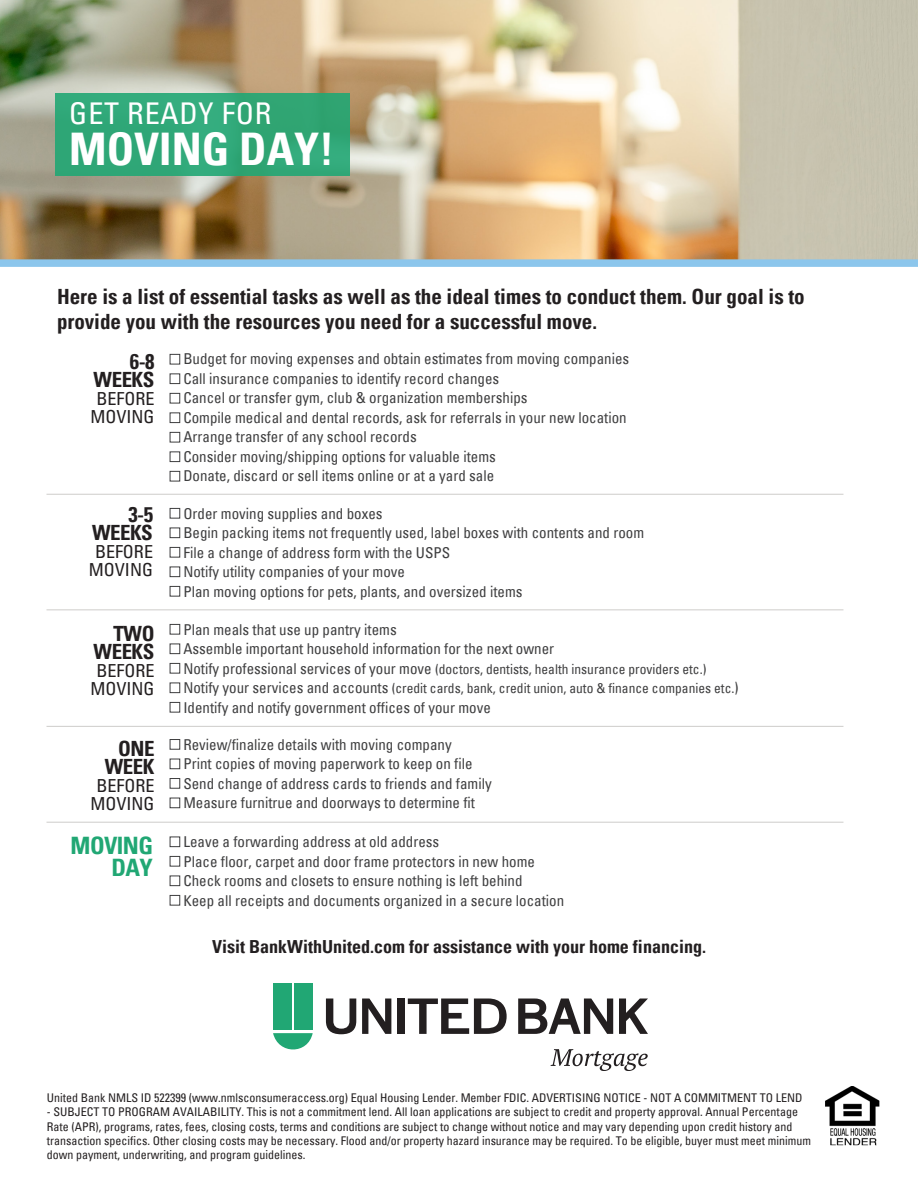
<style>
.page{position:relative;width:918px;height:1188px;background:#fff}
.page>*{position:absolute;margin:0;border:0;box-sizing:border-box;transform-origin:0 0}
.t1{font:700 condensed 45px "Univers";color:#fff}
.t2{font:condensed 30px "Univers";letter-spacing:.025em;color:#fff}
.t3{font:700 condensed 24px/22.5px "Univers";letter-spacing:-.025em;color:#21a774;text-align:right}
.t4{font:700 condensed 21px/25.2px "Univers";color:#231f20}
.t5{font:700 condensed 21px/18px "Univers";letter-spacing:-.025em;color:#231f20;text-align:right}
.t6{font:700 condensed 18px "Univers";color:#231f20}
.t7{font:condensed 18px/18px "Univers";color:#231f20;text-align:center}
.t8{font:condensed 15px "Univers";color:#3e3e3f}
.t9{font:condensed 13.5px "Univers";color:#3e3e3f}
.t10{font:condensed 12px/14.4px "Univers";color:#231f20}
.s1{font-size:15px}
</style>
<div class="page">
<img style="left:0;top:0;width:918px;height:259px">
<div style="left:170px;top:354px;width:10px;height:10px;border:1px solid #3e3e3f"></div>
<div style="left:170px;top:373px;width:10px;height:11px;border:1px solid #3e3e3f"></div>
<div style="left:170px;top:393px;width:10px;height:10px;border:1px solid #3e3e3f"></div>
<div style="left:170px;top:412px;width:10px;height:11px;border:1px solid #3e3e3f"></div>
<div style="left:170px;top:432px;width:10px;height:10px;border:1px solid #3e3e3f"></div>
<div style="left:170px;top:451px;width:10px;height:11px;border:1px solid #3e3e3f"></div>
<div style="left:170px;top:471px;width:10px;height:10px;border:1px solid #3e3e3f"></div>
<div style="left:170px;top:508px;width:10px;height:11px;border:1px solid #3e3e3f"></div>
<div style="left:170px;top:528px;width:10px;height:10px;border:1px solid #3e3e3f"></div>
<div style="left:170px;top:547px;width:10px;height:11px;border:1px solid #3e3e3f"></div>
<div style="left:170px;top:567px;width:10px;height:10px;border:1px solid #3e3e3f"></div>
<div style="left:170px;top:586px;width:10px;height:11px;border:1px solid #3e3e3f"></div>
<div style="left:170px;top:624px;width:10px;height:11px;border:1px solid #3e3e3f"></div>
<div style="left:170px;top:644px;width:10px;height:10px;border:1px solid #3e3e3f"></div>
<div style="left:170px;top:663px;width:10px;height:11px;border:1px solid #3e3e3f"></div>
<div style="left:170px;top:683px;width:10px;height:10px;border:1px solid #3e3e3f"></div>
<div style="left:170px;top:702px;width:10px;height:11px;border:1px solid #3e3e3f"></div>
<div style="left:170px;top:837px;width:10px;height:10px;border:1px solid #3e3e3f"></div>
<div style="left:170px;top:856px;width:10px;height:11px;border:1px solid #3e3e3f"></div>
<div style="left:170px;top:876px;width:10px;height:10px;border:1px solid #3e3e3f"></div>
<div style="left:170px;top:895px;width:10px;height:11px;border:1px solid #3e3e3f"></div>
<div style="left:170px;top:739px;width:10px;height:11px;border:1px solid #3e3e3f"></div>
<div style="left:170px;top:759px;width:10px;height:10px;border:1px solid #3e3e3f"></div>
<div style="left:170px;top:778px;width:10px;height:11px;border:1px solid #3e3e3f"></div>
<div style="left:170px;top:798px;width:10px;height:10px;border:1px solid #3e3e3f"></div>
<div style="left:55px;top:93px;width:295px;height:83px;background:#30a777"></div>
<div style="left:0;top:259px;width:918px;height:8px;background:#8cc6ec"></div>
<img style="left:825px;top:1087px;width:55px;height:59px">
<svg style="left:326px;top:999px;width:30px;height:35px"></svg>
<div style="left:397px;top:999px;width:8px;height:35px;background:#231f20"></div>
<svg style="left:408px;top:999px;width:99px;height:35px"></svg>
<svg style="left:619px;top:999px;width:29px;height:35px"></svg>
<svg style="left:362px;top:999px;width:29px;height:35px"></svg>
<svg style="left:518px;top:999px;width:95px;height:35px"></svg>
<svg style="left:273px;top:1033px;width:40px;height:17px"></svg>
<div style="left:273px;top:983px;width:18px;height:47px;background:#21a774"></div>
<div style="left:294px;top:983px;width:19px;height:47px;background:#21a774"></div>
<svg style="left:551px;top:1049px;width:97px;height:22px"></svg>
<hr style="left:46px;top:494px;width:797px;height:1px;background:#ceccca">
<hr style="left:46px;top:609px;width:797px;height:1px;background:#ceccca">
<hr style="left:46px;top:726px;width:797px;height:1px;background:#ceccca">
<hr style="left:46px;top:822px;width:797px;height:1px;background:#ceccca">
<p class="t2" style="left:69px;top:94px;width:204px">GET READY FOR</p>
<p class="t1" style="left:69px;top:121px;width:267px">MOVING DAY!</p>
<p class="t4" style="left:57px;top:284px;width:749px">Here is a list of essential tasks as well as the ideal times to conduct them. Our goal is to provide you with the resources you need for a successful move.</p>
<p class="t8" style="left:183px;top:349px;width:447px">Budget for moving expenses and obtain estimates from moving companies</p>
<p class="t8" style="left:183px;top:369px;width:317px">Call insurance companies to identify record changes</p>
<p class="t8" style="left:183px;top:388px;width:346px">Cancel or transfer gym, club &amp; organization memberships</p>
<p class="t8" style="left:183px;top:408px;width:445px">Compile medical and dental records, ask for referrals in your new location</p>
<p class="t8" style="left:183px;top:427px;width:235px">Arrange transfer of any school records</p>
<p class="t8" style="left:183px;top:447px;width:314px">Consider moving/shipping options for valuable items</p>
<p class="t8" style="left:183px;top:466px;width:312px">Donate, discard or sell items online or at a yard sale</p>
<p class="t8" style="left:183px;top:503px;width:201px">Order moving supplies and boxes</p>
<p class="t8" style="left:183px;top:523px;width:462px">Begin packing items not frequently used, label boxes with contents and room</p>
<p class="t8" style="left:183px;top:542px;width:268px">File a change of address form with the USPS</p>
<p class="t8" style="left:183px;top:562px;width:223px">Notify utility companies of your move</p>
<p class="t8" style="left:183px;top:581px;width:341px">Plan moving options for pets, plants, and oversized items</p>
<p class="t8" style="left:183px;top:619px;width:215px">Plan meals that use up pantry items</p>
<p class="t8" style="left:183px;top:639px;width:372px">Assemble important household information for the next owner</p>
<p class="t9" style="left:183px;top:660px;width:525px"><span class="s1">Notify professional services of your move</span> (doctors, dentists, health insurance providers etc.)</p>
<p class="t9" style="left:183px;top:679px;width:557px"><span class="s1">Notify your services and accounts</span> (credit cards, bank, credit union, auto &amp; finance companies etc.<span class="s1">)</span></p>
<p class="t8" style="left:183px;top:697px;width:309px">Identify and notify government offices of your move</p>
<p class="t4" style="left:130px;top:349px;width:26px">6-8</p>
<p class="t4" style="left:94px;top:367px;width:62px">WEEKS</p>
<p class="t7" style="left:90px;top:389px;width:66px">BEFORE<br>MOVING</p>
<p class="t4" style="left:128px;top:502px;width:26px">3-5</p>
<p class="t4" style="left:92px;top:520px;width:62px">WEEKS</p>
<p class="t7" style="left:89px;top:542px;width:66px">BEFORE<br>MOVING</p>
<p class="t5" style="left:94px;top:624px;width:62px">TWO<br>WEEKS</p>
<p class="t7" style="left:90px;top:661px;width:66px">BEFORE<br>MOVING</p>
<p class="t4" style="left:105px;top:739px;width:51px;line-height:18px;text-align:right">ONE<br>WEEK</p>
<p class="t7" style="left:90px;top:776px;width:66px">BEFORE<br>MOVING</p>
<p class="t3" style="left:71px;top:834px;width:84px">MOVING<br>DAY</p>
<p class="t8" style="left:183px;top:734px;width:270px">Review/finalize details with moving company</p>
<p class="t8" style="left:183px;top:754px;width:291px">Print copies of moving paperwork to keep on file</p>
<p class="t8" style="left:183px;top:773px;width:310px">Send change of address cards to friends and family</p>
<p class="t8" style="left:183px;top:793px;width:293px">Measure furnitrue and doorways to determine fit</p>
<p class="t8" style="left:183px;top:832px;width:257px">Leave a forwarding address at old address</p>
<p class="t8" style="left:183px;top:851px;width:353px">Place floor, carpet and door frame protectors in new home</p>
<p class="t8" style="left:183px;top:871px;width:341px">Check rooms and closets to ensure nothing is left behind</p>
<p class="t8" style="left:183px;top:890px;width:382px">Keep all receipts and documents organized in a secure location</p>
<p class="t6" style="left:212px;top:935px;width:495px">Visit BankWithUnited.com for assistance with your home financing.</p>
<p class="t10" style="left:47px;top:1090px;width:757px">United Bank NMLS ID 522399 (www.nmlsconsumeraccess.org) Equal Housing Lender. Member FDIC. ADVERTISING NOTICE - NOT A COMMITMENT TO LEND</p>
<p class="t10" style="left:47px;top:1104px;width:766px">- SUBJECT TO PROGRAM AVAILABILITY. This is not a commitment lend. All loan applications are subject to credit and property approval. Annual Percentage Rate (APR), programs, rates, fees, closing costs, terms and conditions are subject to change without notice and may vary depending upon credit history and transaction specifics. Other closing costs may be necessary. Flood and/or property hazard insurance may be required. To be eligible, buyer must meet minimum down payment, underwriting, and program guidelines.</p>
</div>
